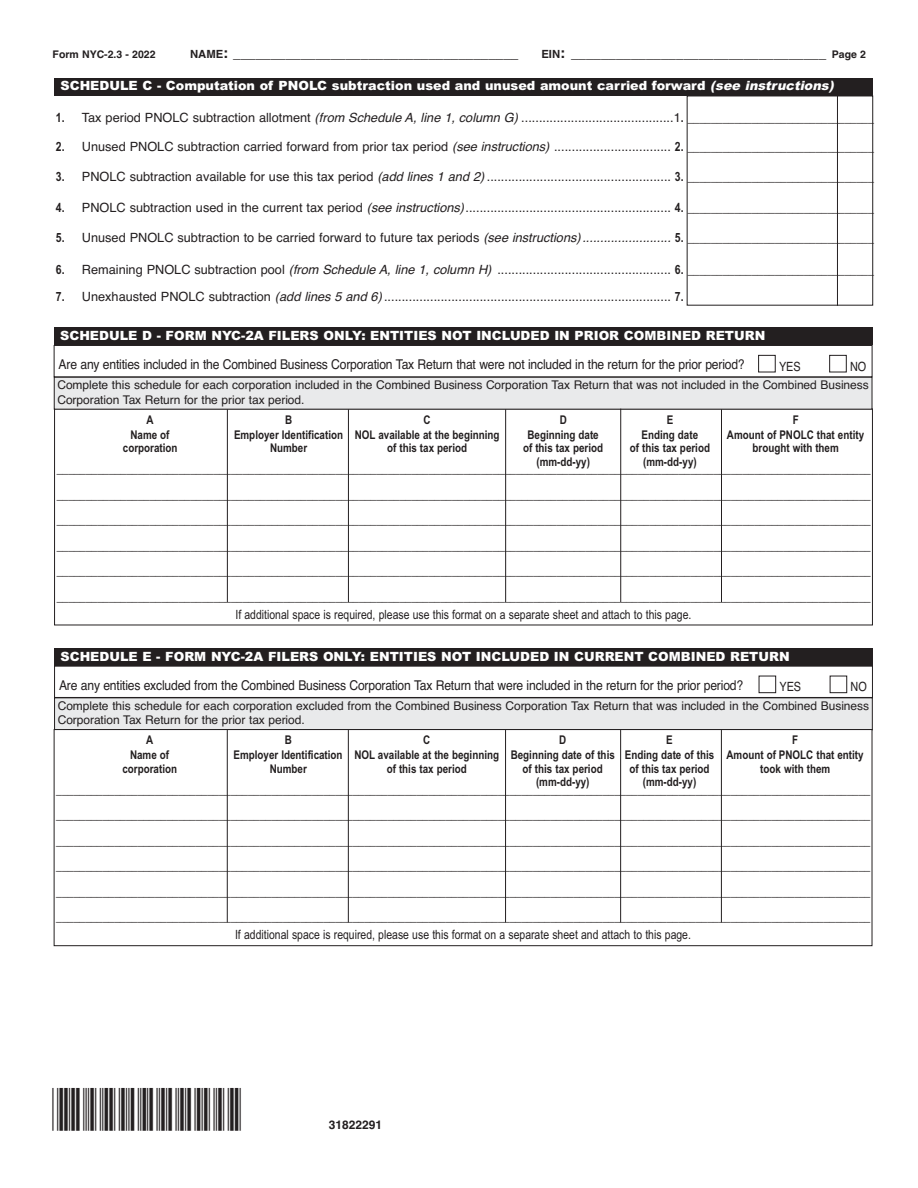
<style>
.page{position:relative;width:918px;height:1188px;background:#fff}
.page>*{position:absolute;margin:0;border:0;box-sizing:border-box;transform-origin:0 0}
.t1{font:19.5px "ID Automation C39 S";color:#231f20}
.t2{font:13.5px "Helvetica";letter-spacing:-.015em;color:#231f20;scale:.9 1}
.t3{font:13.5px "Helvetica";letter-spacing:-.015em;color:#231f20}
.t4{font:700 12.75px/25.5px "Arial Narrow";color:#231f20;text-align:justify}
.t5{font:12.75px "Helvetica";color:#231f20}
.t6{font:900 12.75px "Arial";color:#fff}
.t7{font:12.75px "Arial Narrow";color:#231f20}
.t8{font:700 12px "Arial Narrow";color:#231f20}
.t9{font:12px/14.4px "Helvetica";letter-spacing:-.005em;color:#231f20}
.t10{font:700 12px "Helvetica";color:#231f20}
.t11{font:700 10.5px "Helvetica";color:#231f20}
.s1{font-weight:700;font-size:11.25px}
.s2{font-weight:700;font-size:15px}
.s3{font-weight:700;font-size:10.5px}
.s4{font-style:italic}
.s5{font-family:"Arial Narrow";font-weight:700}
.s6{color:#fff}
</style>
<div class="page">
<div style="left:54px;top:409px;width:819px;height:216px;border:1px solid #231f20"></div>
<div style="left:54px;top:78px;width:819px;height:17px;background:#231f20"></div>
<div style="left:54px;top:328px;width:819px;height:17px;background:#231f20"></div>
<div style="left:54px;top:648px;width:819px;height:18px;background:#231f20"></div>
<hr style="left:837px;top:96px;width:1px;height:210px;background:#231f20">
<div style="left:54px;top:377px;width:818px;height:32px;background:#e9eaeb"></div>
<div style="left:54px;top:377px;width:818px;height:32px;border:1px solid #231f20"></div>
<div style="left:55px;top:698px;width:817px;height:32px;background:#e9eaeb"></div>
<hr style="left:227px;top:409px;width:1px;height:193px;background:#231f20">
<hr style="left:348px;top:409px;width:1px;height:193px;background:#231f20">
<hr style="left:505px;top:409px;width:1px;height:193px;background:#231f20">
<hr style="left:620px;top:409px;width:1px;height:193px;background:#231f20">
<hr style="left:721px;top:409px;width:1px;height:193px;background:#231f20">
<div style="left:54px;top:729px;width:818px;height:217px;border:1px solid #231f20"></div>
<hr style="left:227px;top:730px;width:1px;height:192px;background:#231f20">
<hr style="left:348px;top:730px;width:1px;height:192px;background:#231f20">
<hr style="left:505px;top:730px;width:1px;height:192px;background:#231f20">
<hr style="left:620px;top:730px;width:1px;height:192px;background:#231f20">
<hr style="left:721px;top:730px;width:1px;height:192px;background:#231f20">
<div style="left:54px;top:345px;width:818px;height:32px;border:1px solid #231f20"></div>
<div style="left:54px;top:666px;width:819px;height:32px;border:1px solid #231f20"></div>
<p class="t11" style="left:53px;top:51px;width:104px">Form NYC-2.3 - 2022</p>
<p class="t3" style="left:190px;top:48px;width:330px"><span class="s1">NAME</span><span class="s2">:</span> ______________________________________</p>
<p class="t3" style="left:541px;top:48px;width:326px"><span class="s1">EIN</span><span class="s2">:</span> __________________________________ <span class="s3">Page 2</span></p>
<p class="t6" style="left:61px;top:78px;width:775px">SCHEDULE C - Computation of PNOLC subtraction used and unused amount carried forward <span class="s4">(see instructions)</span></p>
<p class="t5" style="left:56px;top:113px;width:820px"><span class="s5">1.</span> Tax period PNOLC subtraction allotment <span class="s4">(from Schedule A, line 1, column G)</span> ...........................................1<span class="s5">. ________________________________</span></p>
<p class="t5" style="left:56px;top:142px;width:820px"><span class="s5">2.</span> Unused PNOLC subtraction carried forward from prior tax period <span class="s4">(see instructions)</span> ................................. <span class="s5">2. ________________________________</span></p>
<p class="t5" style="left:56px;top:172px;width:820px"><span class="s5">3.</span> PNOLC subtraction available for use this tax period <span class="s4">(add lines 1 and 2)</span> .................................................... <span class="s5">3. ________________________________</span></p>
<p class="t5" style="left:56px;top:203px;width:820px"><span class="s5">4.</span> PNOLC subtraction used in the current tax period <span class="s4">(see instructions)</span>.......................................................... <span class="s5">4. ________________________________</span></p>
<p class="t5" style="left:56px;top:233px;width:820px"><span class="s5">5.</span> Unused PNOLC subtraction to be carried forward to future tax periods <span class="s4">(see instructions).........................</span> <span class="s5">5. ________________________________</span></p>
<p class="t5" style="left:56px;top:265px;width:820px"><span class="s5">6.</span> Remaining PNOLC subtraction pool <span class="s4">(from Schedule A, line 1, column H)</span> ................................................. <span class="s5">6. ________________________________</span></p>
<p class="t5" style="left:56px;top:292px;width:629px"><span class="s5">7.</span> Unexhausted PNOLC subtraction <span class="s4">(add lines 5 and 6)</span> ................................................................................. <span class="s5">7.</span></p>
<p class="t6" style="left:60px;top:328px;width:707px">SCHEDULE D - FORM NYC-2A FILERS ONLY: ENTITIES NOT INCLUDED IN PRIOR COMBINED RETURN</p>
<p class="t2" style="left:59px;top:360px;width:899px">Are any entities included in the Combined Business Corporation Tax Return that were not included in the return for the prior period? <span class="s6">■</span> <sub>YES</sub> <span class="s6">■</span> <sub>NO</sub></p>
<p class="t9" style="left:57px;top:379px;width:813px">Complete this schedule for each corporation included in the Combined Business Corporation Tax Return that was not included in the Combined Business<br>Corporation Tax Return for the prior tax period.</p>
<p class="t8" style="left:147px;top:415px;width:9px">A</p>
<p class="t8" style="left:285px;top:415px;width:9px">B</p>
<p class="t8" style="left:424px;top:415px;width:9px">C</p>
<p class="t8" style="left:560px;top:415px;width:9px">D</p>
<p class="t8" style="left:667px;top:415px;width:8px">E</p>
<p class="t8" style="left:793px;top:415px;width:8px">F</p>
<p class="t8" style="left:131px;top:430px;width:41px">Name of</p>
<p class="t8" style="left:234px;top:430px;width:267px">Employer Identification NOL available at the beginning</p>
<p class="t8" style="left:527px;top:430px;width:73px">Beginning date</p>
<p class="t8" style="left:642px;top:430px;width:58px">Ending date</p>
<p class="t8" style="left:727px;top:430px;width:139px">Amount of PNOLC that entity</p>
<p class="t8" style="left:123px;top:444px;width:56px">corporation</p>
<p class="t8" style="left:270px;top:444px;width:39px">Number</p>
<p class="t8" style="left:387px;top:444px;width:82px">of this tax period</p>
<p class="t8" style="left:523px;top:444px;width:82px">of this tax period</p>
<p class="t8" style="left:630px;top:444px;width:82px">of this tax period</p>
<p class="t8" style="left:753px;top:444px;width:88px">brought with them</p>
<p class="t8" style="left:536px;top:457px;width:55px">(mm-dd-yy)</p>
<p class="t8" style="left:643px;top:457px;width:55px">(mm-dd-yy)</p>
<p class="t4" style="left:57px;top:457px;width:816px">____________________________________________________________________________________________________________________________________________ ____________________________________________________________________________________________________________________________________________ ____________________________________________________________________________________________________________________________________________ ____________________________________________________________________________________________________________________________________________ ____________________________________________________________________________________________________________________________________________ ____________________________________________________________________________________________________________________________________________</p>
<p class="t7" style="left:235px;top:610px;width:457px">If additional space is required, please use this format on a separate sheet and attach to this page.</p>
<p class="t6" style="left:61px;top:649px;width:731px">SCHEDULE E - FORM NYC-2A FILERS ONLY: ENTITIES NOT INCLUDED IN CURRENT COMBINED RETURN</p>
<p class="t2" style="left:59px;top:680px;width:899px">Are any entities excluded from the Combined Business Corporation Tax Return that were included in the return for the prior period? <span class="s6">■</span> <sub>YES</sub> <span class="s6">■</span> <sub>NO</sub></p>
<p class="t9" style="left:58px;top:700px;width:813px">Complete this schedule for each corporation excluded from the Combined Business Corporation Tax Return that was included in the Combined Business<br>Corporation Tax Return for the prior tax period.</p>
<p class="t8" style="left:146px;top:736px;width:9px">A</p>
<p class="t8" style="left:285px;top:736px;width:9px">B</p>
<p class="t8" style="left:423px;top:736px;width:9px">C</p>
<p class="t8" style="left:559px;top:736px;width:9px">D</p>
<p class="t8" style="left:666px;top:736px;width:8px">E</p>
<p class="t8" style="left:792px;top:736px;width:8px">F</p>
<p class="t8" style="left:130px;top:751px;width:41px">Name of</p>
<p class="t8" style="left:234px;top:751px;width:632px">Employer Identification NOL available at the beginning Beginning date of this Ending date of this Amount of PNOLC that entity</p>
<p class="t8" style="left:122px;top:764px;width:56px">corporation</p>
<p class="t8" style="left:270px;top:764px;width:39px">Number</p>
<p class="t8" style="left:387px;top:764px;width:82px">of this tax period</p>
<p class="t8" style="left:523px;top:764px;width:82px">of this tax period</p>
<p class="t8" style="left:630px;top:764px;width:82px">of this tax period</p>
<p class="t8" style="left:760px;top:764px;width:71px">took with them</p>
<p class="t8" style="left:536px;top:778px;width:55px">(mm-dd-yy)</p>
<p class="t8" style="left:643px;top:778px;width:55px">(mm-dd-yy)</p>
<p class="t4" style="left:56px;top:778px;width:816px">____________________________________________________________________________________________________________________________________________ ____________________________________________________________________________________________________________________________________________ ____________________________________________________________________________________________________________________________________________ ____________________________________________________________________________________________________________________________________________ ____________________________________________________________________________________________________________________________________________ ____________________________________________________________________________________________________________________________________________</p>
<p class="t7" style="left:235px;top:930px;width:457px">If additional space is required, please use this format on a separate sheet and attach to this page.</p>
<h1 class="t1" style="left:53px;top:1106px;width:191px">*31822291*</h1>
<p class="t10" style="left:329px;top:1120px;width:55px">31822291</p>
</div>
